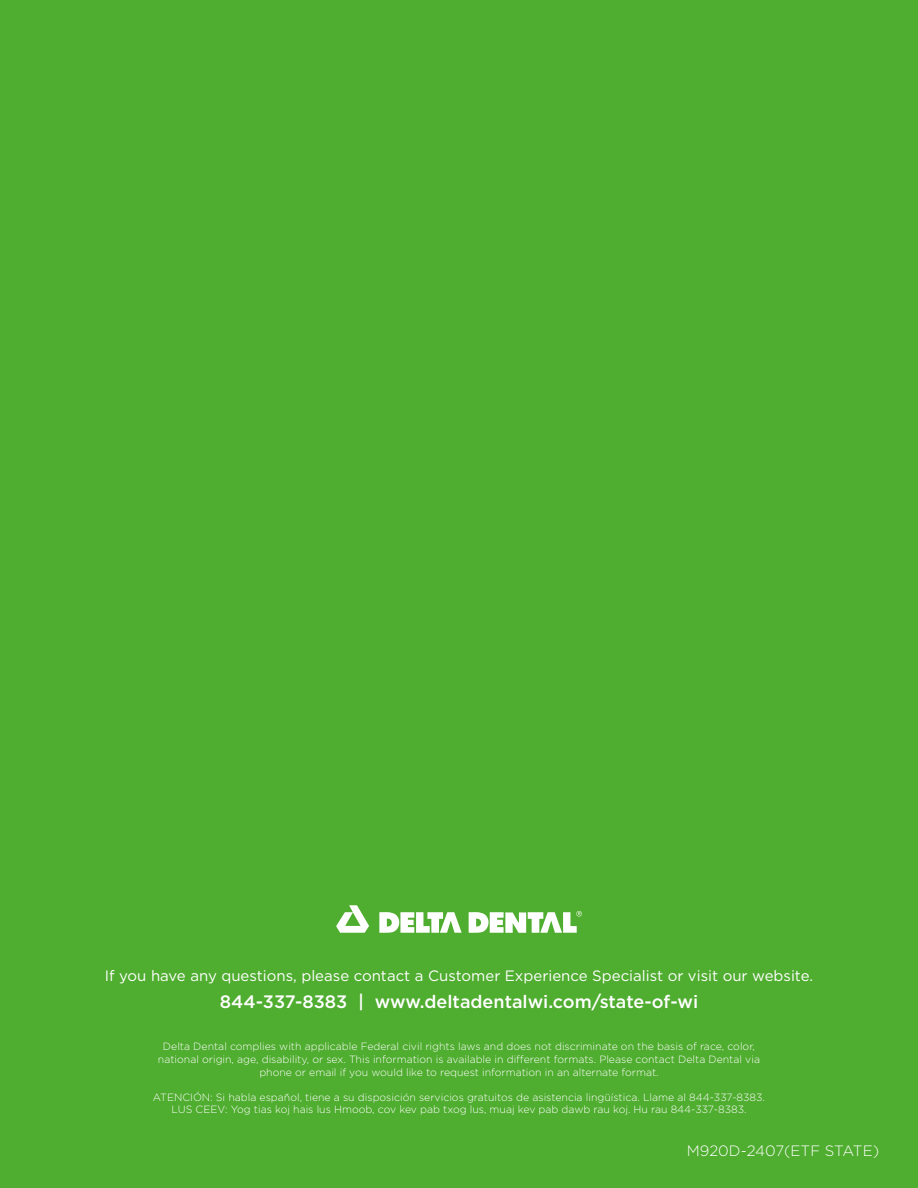
<style>
.page{position:relative;width:918px;height:1188px;background:#4fad2f}
.page>*{position:absolute;margin:0;border:0;box-sizing:border-box;transform-origin:0 0}
.t1{font:500 18px "Gotham";color:#fff}
.t2{font:15px "Gotham";color:#fff}
.t3{font:300 15px "Gotham";color:#fff}
.t4{font:300 10.5px/12.6px "Gotham";color:#fff;text-align:center}
</style>
<div class="page">
<svg style="left:336px;top:905px;width:33px;height:28px"></svg>
<svg style="left:379px;top:912px;width:83px;height:21px"></svg>
<svg style="left:469px;top:911px;width:113px;height:22px"></svg>
<p class="t2" style="left:105px;top:966px;width:710px">If you have any questions, please contact a Customer Experience Specialist or visit our website.</p>
<p class="t1" style="left:220px;top:990px;width:480px">844-337-8383 | www.deltadentalwi.com/state-of-wi</p>
<p class="t4" style="left:158px;top:1040px;width:604px">Delta Dental complies with applicable Federal civil rights laws and does not discriminate on the basis of race, color, national origin, age, disability, or sex. This information is available in different formats. Please contact Delta Dental via phone or email if you would like to request information in an alternate format.</p>
<p class="t4" style="left:153px;top:1091px;width:614px">ATENCIÓN: Si habla español, tiene a su disposición servicios gratuitos de asistencia lingüística. Llame al 844-337-8383.</p>
<p class="t4" style="left:171px;top:1103px;width:577px">LUS CEEV: Yog tias koj hais lus Hmoob, cov kev pab txog lus, muaj kev pab dawb rau koj. Hu rau 844-337-8383.</p>
<p class="t3" style="left:687px;top:1142px;width:194px">M920D-2407(ETF STATE)</p>
</div>
